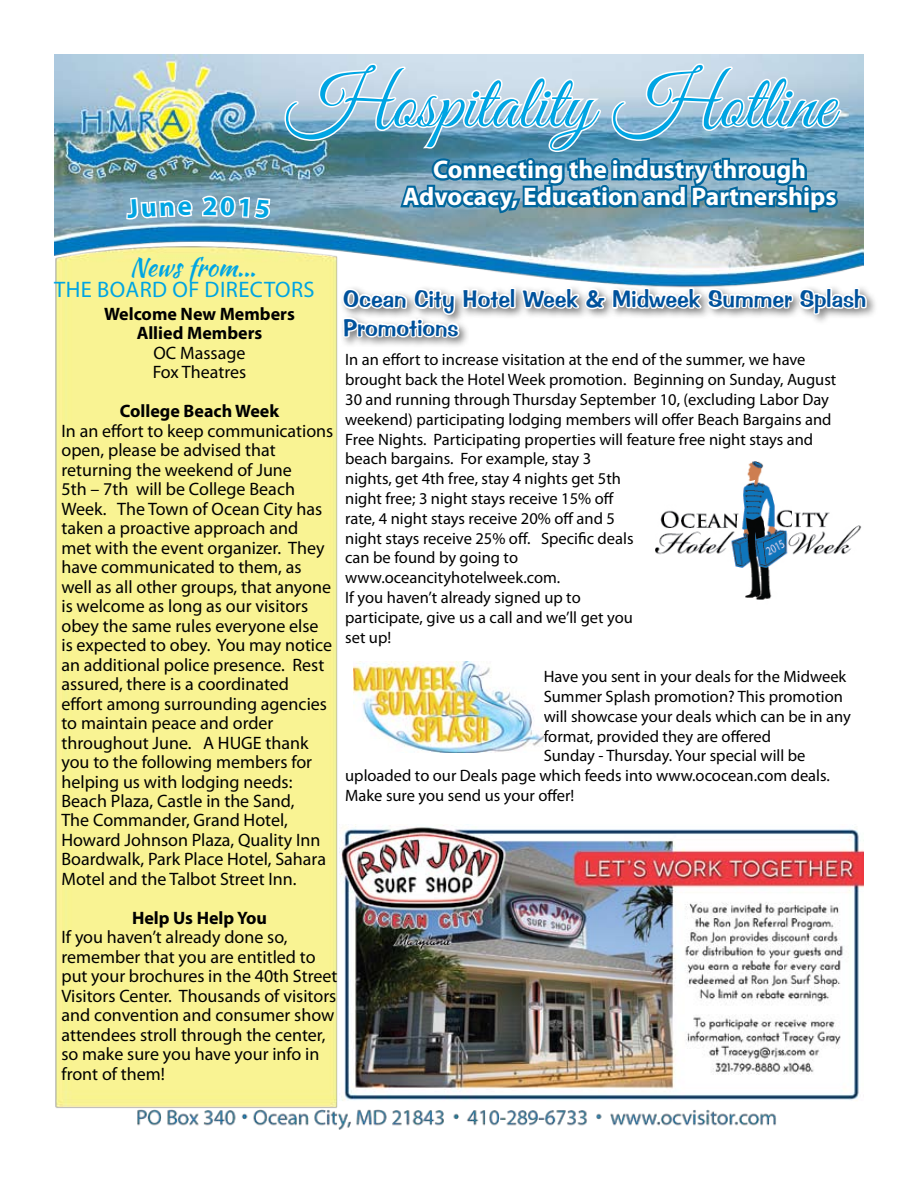
<style>
.page{position:relative;width:918px;height:1188px;background:#fff}
.page>*{position:absolute;margin:0;border:0;box-sizing:border-box;transform-origin:0 0}
.t1{font:76.5px "Great Vibes";color:#00a5e3}
.t2{font:700 25.5px/27px "Myriad Pro";color:#fff;text-align:center}
.t3{font:25.5px "Kaushan Script";color:#00a5e3}
.t4{font:24px/28.8px "Impress BT";color:#00529c}
.t5{font:22.5px "Myriad Pro";letter-spacing:.02em;color:#00a5e3}
.t6{font:18px/19.5px "Myriad Pro";color:#000}
.t7{font:700 18px/19.5px "Myriad Pro";color:#000;text-align:center}
.t8{font:16.5px/19.8px "Myriad Pro";color:#000}
</style>
<div class="page">
<img style="left:54px;top:54px;width:810px;height:1076px">
<img style="left:340px;top:824px;width:524px;height:280px">
<svg style="left:284px;top:62px;width:585px;height:612px"></svg>
<img style="left:353px;top:661px;width:191px;height:91px">
<img style="left:125px;top:54px;width:147px;height:260px">
<h1 class="t1" style="left:286px;top:61px;width:549px">Hospitality Hotline</h1>
<h2 class="t2" style="left:403px;top:155px;width:435px">Connecting the industry through<br>Advocacy, Education and Partnerships</h2>
<h2 class="t3" style="left:130px;top:248px;width:128px">News from...</h2>
<p class="t5" style="left:54px;top:275px;width:262px">the BOARD OF DIRECTORS</p>
<p class="t7" style="left:104px;top:303px;width:192px">Welcome New Members<br>Allied Members</p>
<p class="t6" style="left:153px;top:343px;width:95px">OC Massage<br>Fox Theatres</p>
<p class="t7" style="left:120px;top:401px;width:161px">College Beach Week</p>
<p class="t6" style="left:61px;top:421px;width:273px">In an effort to keep communications open, please be advised that returning the weekend of June<br>5th – 7th will be College Beach<br>Week. The Town of Ocean City has taken a proactive approach and<br>met with the event organizer. They have communicated to them, as well as all other groups, that anyone is welcome as long as our visitors obey the same rules everyone else is expected to obey. You may notice an additional police presence. Rest assured, there is a coordinated effort among surrounding agencies to maintain peace and order throughout June. A HUGE thank you to the following members for helping us with lodging needs:<br>Beach Plaza, Castle in the Sand,<br>The Commander, Grand Hotel,<br>Howard Johnson Plaza, Quality Inn<br>Boardwalk, Park Place Hotel, Sahara<br>Motel and the Talbot Street Inn.</p>
<p class="t7" style="left:132px;top:908px;width:136px">Help Us Help You</p>
<p class="t6" style="left:61px;top:927px;width:277px">If you haven’t already done so, remember that you are entitled to put your brochures in the 40th Street<br>Visitors Center. Thousands of visitors and convention and consumer show attendees stroll through the center, so make sure you have your info in front of them!</p>
<h3 class="t4" style="left:343px;top:285px;width:525px">Ocean City Hotel Week &amp; Midweek Summer Splash<br>Promotions</h3>
<p class="t8" style="left:345px;top:350px;width:493px">In an effort to increase visitation at the end of the summer, we have brought back the Hotel Week promotion. Beginning on Sunday, August 30 and running through Thursday September 10, (excluding Labor Day weekend) participating lodging members will offer Beach Bargains and Free Nights. Participating properties will feature free night stays and beach bargains. For example, stay 3<br>nights, get 4th free, stay 4 nights get 5th<br>night free; 3 night stays receive 15% off<br>rate, 4 night stays receive 20% off and 5<br>night stays receive 25% off. Specific deals<br>can be found by going to<br>www.oceancityhotelweek.com.<br>If you haven’t already signed up to<br>participate, give us a call and we’ll get you<br>set up!</p>
<p class="t8" style="left:544px;top:667px;width:304px">Have you sent in your deals for the Midweek</p>
<p class="t8" style="left:544px;top:686px;width:301px">Summer Splash promotion? This promotion</p>
<p class="t8" style="left:544px;top:706px;width:309px">will showcase your deals which can be in any</p>
<p class="t8" style="left:544px;top:726px;width:229px">format, provided they are offered</p>
<p class="t8" style="left:544px;top:746px;width:263px">Sunday - Thursday. Your special will be</p>
<p class="t8" style="left:345px;top:766px;width:486px">uploaded to our Deals page which feeds into www.ococean.com deals.</p>
<p class="t8" style="left:345px;top:785px;width:231px">Make sure you send us your offer!</p>
</div>
